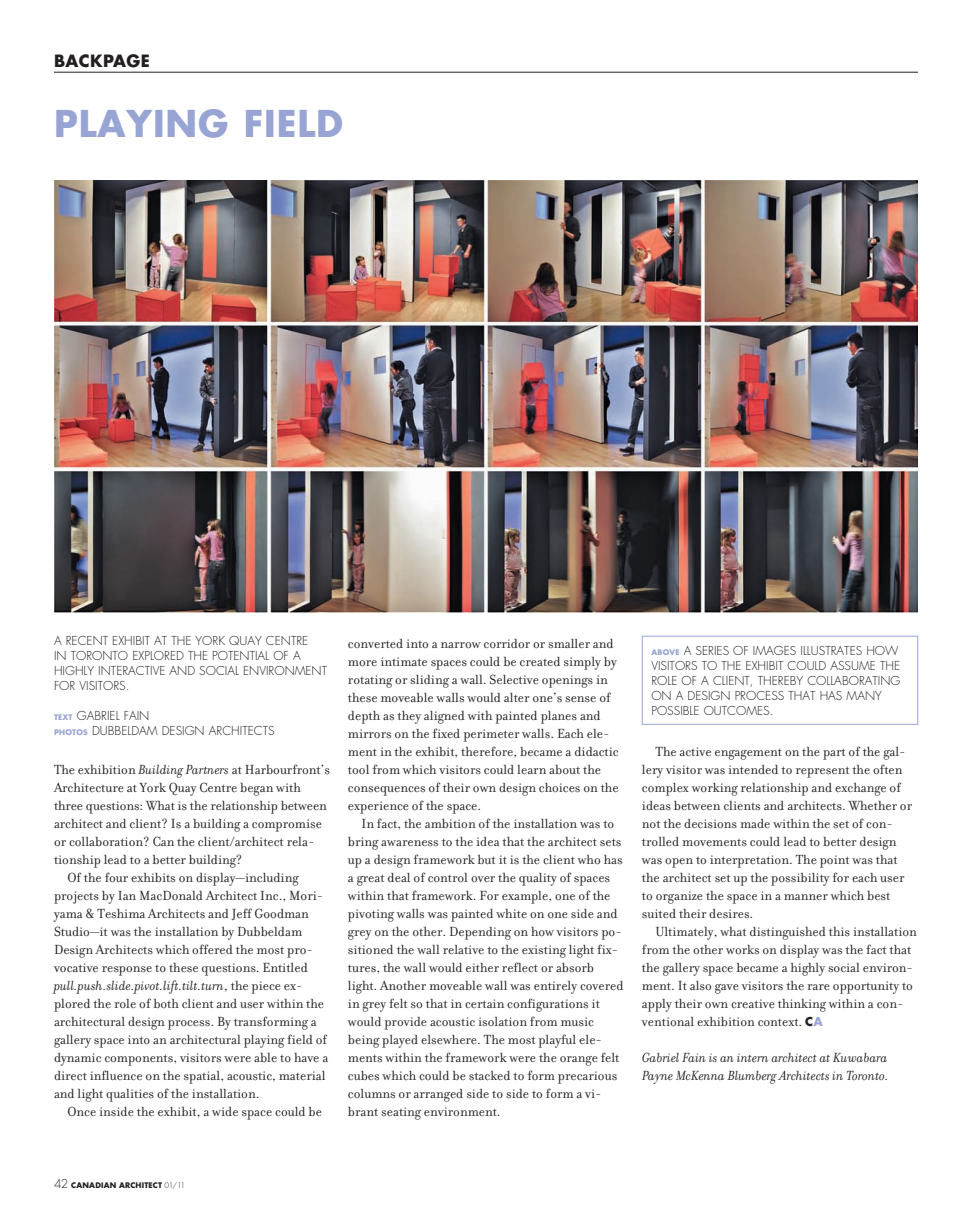
<style>
.page{position:relative;width:972px;height:1215px;background:#fff}
.page>*{position:absolute;margin:0;border:0;box-sizing:border-box;transform-origin:0 0}
.t1{font:700 36px "Futura";letter-spacing:.025em;color:#98a4d3}
.t2{font:700 16.5px "Futura";letter-spacing:.025em;color:#231f20}
.t3{font:14.25px/18px "Filosofia";color:#231f20}
.t4{font:italic 14.25px/18px "Filosofia";color:#231f20}
.t5{font:300 12px/15px "Futura";color:#231f20}
.t6{font:700 7.5px "Futura";letter-spacing:.03em;color:#231f20}
.s1{font-weight:700;font-size:7.5px;color:#98a4d3}
.s2{font-style:italic}
.s3{font-style:normal}
.s4{font-family:"Futura";font-weight:700;font-size:12px}
.s5{font-family:"Futura";font-weight:700;font-size:12px;color:#98a4d3}
.s6{font-weight:300;font-size:12px}
.s7{font-weight:300}
</style>
<div class="page">
<img style="left:54px;top:180px;width:864px;height:433px">
<hr style="left:54px;top:72px;width:864px;height:1px;background:#231f20">
<div style="left:642px;top:636px;width:276px;height:88px;border:1px solid #98a4d3"></div>
<p class="t2" style="left:54px;top:50px;width:97px">BACKPAGE</p>
<h1 class="t1" style="left:54px;top:98px;width:291px">PLAYING FIELD</h1>
<p class="t5" style="left:54px;top:634px;width:275px">A RECENT EXHIBIT AT THE YORK QUAY CENTRE<br>IN TORONTO EXPLORED THE POTENTIAL OF A HIGHLY INTERACTIVE AND SOCIAL ENVIRONMENT FOR VISITORS.</p>
<p class="t5" style="left:54px;top:709px;width:222px"><span class="s1">TEXT</span> GABRIEL FAIN<br><span class="s1">PHOTOS</span> DUBBELDAM DESIGN ARCHITECTS</p>
<p class="t3" style="left:54px;top:761px;width:278px">The exhibition <span class="s2">Building Partners</span> at Harbourfront’s</p>
<p class="t3" style="left:54px;top:779px;width:248px">Architecture at York Quay Centre began with</p>
<p class="t3" style="left:54px;top:797px;width:274px">three questions: What is the relationship between</p>
<p class="t3" style="left:54px;top:815px;width:269px">architect and client? Is a building a compromise</p>
<p class="t3" style="left:54px;top:833px;width:262px">or collaboration? Can the client/architect rela-</p>
<p class="t3" style="left:54px;top:851px;width:190px">tionship lead to a better building?</p>
<p class="t3" style="left:67px;top:869px;width:233px">Of the four exhibits on display—including</p>
<p class="t3" style="left:54px;top:887px;width:271px">projects by Ian MacDonald Architect Inc., Mori-</p>
<p class="t3" style="left:54px;top:905px;width:256px">yama &amp; Teshima Architects and Jeff Goodman</p>
<p class="t3" style="left:54px;top:923px;width:250px">Studio—it was the installation by Dubbeldam</p>
<p class="t3" style="left:54px;top:941px;width:261px">Design Architects which offered the most pro-</p>
<p class="t3" style="left:54px;top:959px;width:255px">vocative response to these questions. Entitled</p>
<p class="t4" style="left:54px;top:977px;width:250px">pull.push.slide.pivot.lift.tilt.turn<span class="s3">, the piece ex-</span></p>
<p class="t3" style="left:54px;top:995px;width:272px">plored the role of both client and user within the</p>
<p class="t3" style="left:54px;top:1013px;width:264px">architectural design process. By transforming a</p>
<p class="t3" style="left:54px;top:1031px;width:275px">gallery space into an architectural playing field of</p>
<p class="t3" style="left:54px;top:1049px;width:276px">dynamic components, visitors were able to have a</p>
<p class="t3" style="left:54px;top:1067px;width:273px">direct influence on the spatial, acoustic, material</p>
<p class="t3" style="left:54px;top:1085px;width:207px">and light qualities of the installation.</p>
<p class="t3" style="left:67px;top:1103px;width:256px">Once inside the exhibit, a wide space could be</p>
<p class="t3" style="left:348px;top:635px;width:272px">converted into a narrow corridor or smaller and more intimate spaces could be created simply by rotating or sliding a wall. Selective openings in these moveable walls would alter one’s sense of depth as they aligned with painted planes and mirrors on the fixed perimeter walls. Each ele&shy;ment in the exhibit, therefore, became a didactic tool from which visitors could learn about the consequences of their own design choices on the experience of the space.</p>
<p class="t3" style="left:348px;top:815px;width:277px;text-indent:13px">In fact, the ambition of the installation was to bring awareness to the idea that the architect sets up a design framework but it is the client who has a great deal of control over the quality of spaces within that framework. For example, one of the pivoting walls was painted white on one side and grey on the other. Depending on how visitors po&shy;sitioned the wall relative to the existing light fix&shy;tures, the wall would either reflect or absorb light. Another moveable wall was entirely covered in grey felt so that in certain configurations it would provide acoustic isolation from music being played elsewhere. The most playful ele&shy;ments within the framework were the orange felt cubes which could be stacked to form precarious columns or arranged side to side to form a vi&shy;brant seating environment.</p>
<p class="t5" style="left:651px;top:643px;width:251px"><span class="s1">ABOVE</span> A SERIES OF IMAGES ILLUSTRATES HOW VISITORS TO THE EXHIBIT COULD ASSUME THE ROLE OF A CLIENT, THEREBY COLLABORATING ON A DESIGN PROCESS THAT HAS MANY POSSIBLE OUTCOMES.</p>
<p class="t3" style="left:642px;top:743px;width:272px;text-indent:13px">The active engagement on the part of the gal&shy;lery visitor was intended to represent the often complex working relationship and exchange of ideas between clients and architects. Whether or not the decisions made within the set of con&shy;trolled movements could lead to better design was open to interpretation. The point was that the architect set up the possibility for each user to organize the space in a manner which best suited their desires.</p>
<p class="t3" style="left:642px;top:923px;width:276px;text-indent:13px">Ultimately, what distinguished this installation from the other works on display was the fact that the gallery space became a highly social environ&shy;ment. It also gave visitors the rare opportunity to apply their own creative thinking within a con&shy;ventional exhibition context. <span class="s4">C</span><span class="s5">A</span></p>
<p class="t4" style="left:642px;top:1049px;width:248px">Gabriel Fain is an intern architect at Kuwabara<br>Payne McKenna Blumberg Architects in Toronto.</p>
<p class="t6" style="left:54px;top:1180px;width:133px"><span class="s6">42</span> CANADIAN ARCHITECT <span class="s7">01/11</span></p>
</div>
